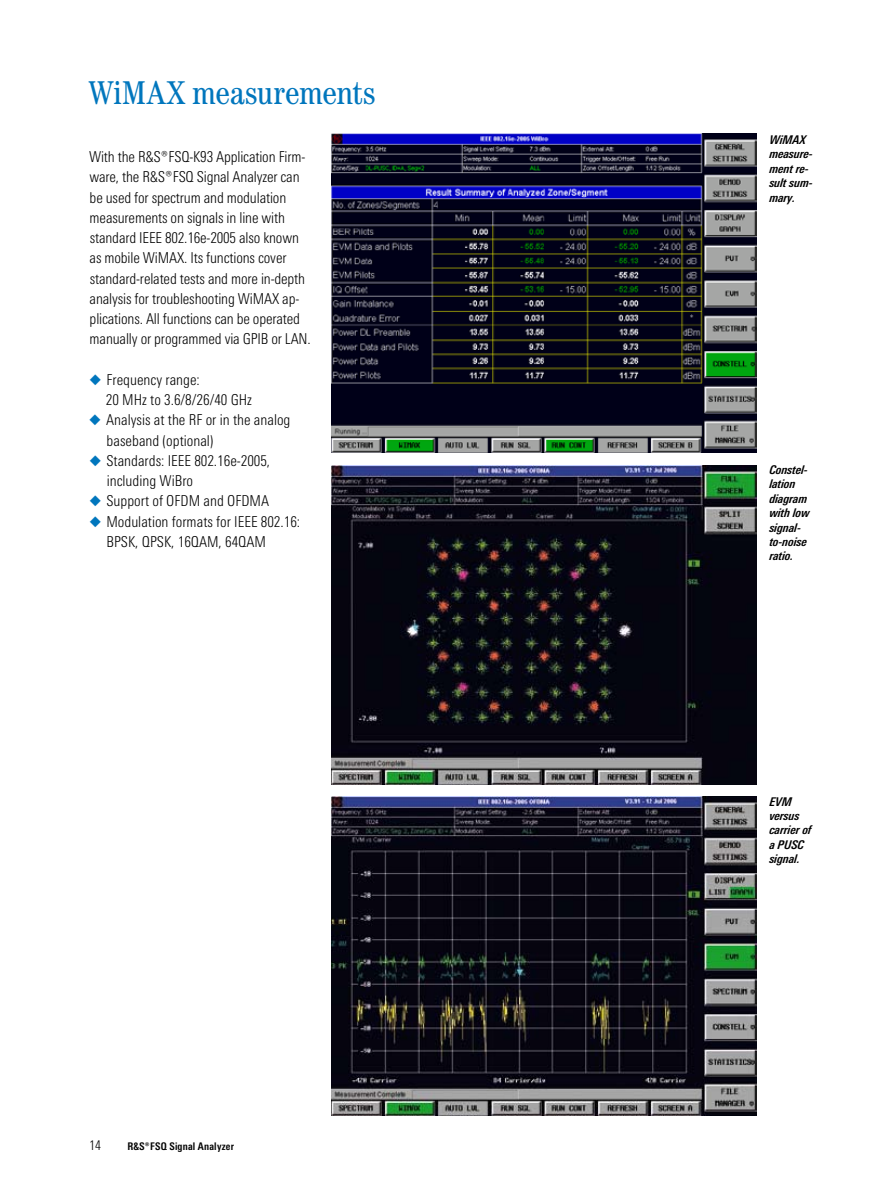
<style>
.page{position:relative;width:893px;height:1191px;background:#fff}
.page>*{position:absolute;margin:0;border:0;box-sizing:border-box;transform-origin:0 0}
.t1{font:condensed 33px "Century";color:#0076bd}
.t2{font:300 15px/20.2px "RS Univers Cond";letter-spacing:-.01em;color:#000}
.t3{font:300 13.5px "RS Univers Cond";color:#000}
.t4{font:italic 700 12px/14.4px "RS Univers Cond";color:#000}
.t5{font:700 10.5px "RS Univers Cond";letter-spacing:.02em;color:#000}
.s1{color:#0076bd}
</style>
<div class="page">
<img style="left:332px;top:134px;width:424px;height:318px">
<img style="left:332px;top:465px;width:424px;height:319px">
<img style="left:332px;top:797px;width:424px;height:318px">
<h1 class="t1" style="left:89px;top:73px;width:288px">WiMAX measurements</h1>
<p class="t2" style="left:89px;top:147px;width:223px">With the ¸FSQ-K93 Application Firm&shy;ware, the ¸FSQ Signal Analyzer can be used for spectrum and modulation measurements on signals in line with standard IEEE 802.16e-2005 also known as mobile WiMAX. Its functions cover standard-related tests and more in-depth analysis for troubleshooting WiMAX ap&shy;plications. All functions can be operated manually or programmed via GPIB or LAN.</p>
<p class="t2" style="left:106px;top:369px;width:148px;text-indent:-16px"><span class="s1">◆</span> Frequency range:<br>20 MHz to 3.6/8/26/40 GHz</p>
<p class="t2" style="left:107px;top:410px;width:185px;text-indent:-18px"><span class="s1">◆</span> Analysis at the RF or in the analog baseband (optional)</p>
<p class="t2" style="left:107px;top:450px;width:165px;text-indent:-17px"><span class="s1">◆</span> Standards: IEEE 802.16e-2005, including WiBro</p>
<p class="t2" style="left:89px;top:491px;width:181px"><span class="s1">◆</span> Support of OFDM and OFDMA</p>
<p class="t2" style="left:106px;top:511px;width:195px;text-indent:-17px"><span class="s1">◆</span> Modulation formats for IEEE 802.16:<br>BPSK, QPSK, 16QAM, 64QAM</p>
<p class="t3" style="left:89px;top:1137px;width:13px">14</p>
<p class="t5" style="left:128px;top:1139px;width:108px">¸FSQ Signal Analyzer</p>
<p class="t4" style="left:770px;top:132px;width:45px">WiMAX measure&shy;ment re&shy;sult sum&shy;mary.</p>
<p class="t4" style="left:770px;top:462px;width:42px">Constel&shy;lation diagram with low signal&shy;to-noise ratio.</p>
<p class="t4" style="left:770px;top:794px;width:44px">EVM versus carrier of a PUSC signal.</p>
</div>
